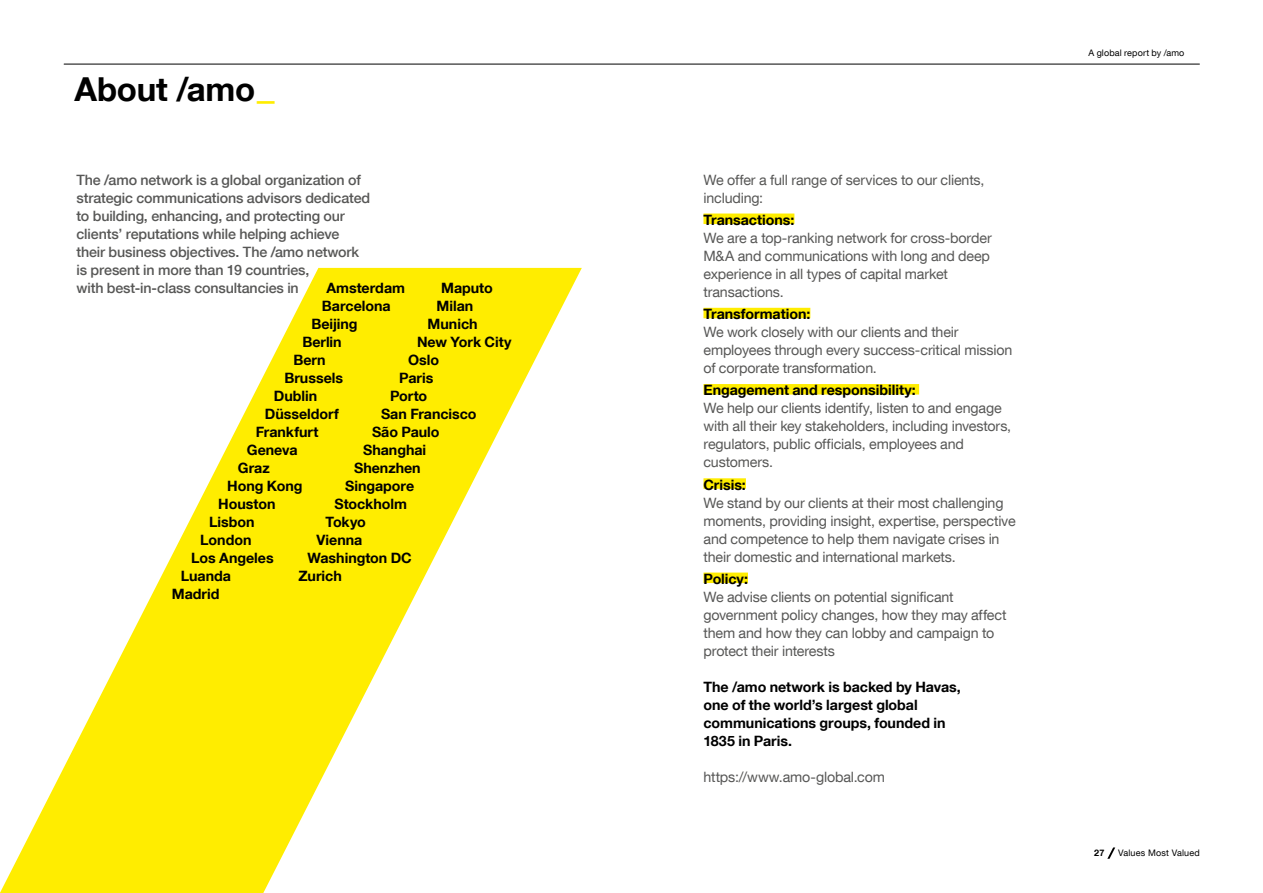
<style>
.page{position:relative;width:1263px;height:893px;background:#fff}
.page>*{position:absolute;margin:0;border:0;box-sizing:border-box;transform-origin:0 0}
.t1{font:700 33px "Helvetica Neue LT Com";letter-spacing:-.005em;color:#000}
.t2{font:14.25px/18px "Helvetica Neue LT Com";letter-spacing:-.01em;color:#575756}
.t3{font:700 14.25px/18px "Helvetica Neue LT Com";letter-spacing:-.005em;color:#000}
.t4{font:500 14.25px/18px "Helvetica Neue LT Com";letter-spacing:-.01em;color:#575756}
.t5{font:9px "Helvetica Neue LT Com";letter-spacing:.02em;color:#000}
.t6{font:700 9px "Helvetica Neue LT Com";color:#000}
</style>
<div class="page">
<svg style="left:0;top:268px;width:582px;height:625px"></svg>
<div style="left:703px;top:214px;width:91px;height:10px;background:#ffed00"></div>
<div style="left:703px;top:308px;width:107px;height:10px;background:#ffed00"></div>
<div style="left:703px;top:384px;width:216px;height:11px;background:#ffed00"></div>
<div style="left:703px;top:478px;width:43px;height:11px;background:#ffed00"></div>
<div style="left:703px;top:573px;width:45px;height:10px;background:#ffed00"></div>
<hr style="left:64px;top:64px;width:1135px;height:1px;background:#000">
<svg style="left:1107px;top:847px;width:8px;height:12px"></svg>
<h1 class="t1" style="left:74px;top:68px;width:205px">About /amo<sub>—</sub></h1>
<p class="t4" style="left:77px;top:170px;width:295px">The /amo network is a global organization of strategic communications advisors dedicated to building, enhancing, and protecting our clients’ reputations while helping achieve their business objectives. The /amo network is present in more than 19 countries,<br>with best-in-class consultancies in</p>
<p class="t2" style="left:703px;top:170px;width:283px">We offer a full range of services to our clients, including:</p>
<p class="t3" style="left:703px;top:210px;width:92px">Transactions:</p>
<p class="t2" style="left:703px;top:228px;width:290px">We are a top-ranking network for cross-border M&amp;A and communications with long and deep experience in all types of capital market transactions.</p>
<p class="t3" style="left:703px;top:305px;width:108px">Transformation:</p>
<p class="t2" style="left:703px;top:323px;width:310px">We work closely with our clients and their employees through every success-critical mission of corporate transformation.</p>
<p class="t3" style="left:703px;top:381px;width:214px">Engagement and responsibility:</p>
<p class="t2" style="left:703px;top:399px;width:309px">We help our clients identify, listen to and engage with all their key stakeholders, including investors, regulators, public officials, employees and customers.</p>
<p class="t3" style="left:703px;top:475px;width:44px">Crisis:</p>
<p class="t2" style="left:703px;top:493px;width:314px">We stand by our clients at their most challenging moments, providing insight, expertise, perspective and competence to help them navigate crises in their domestic and international markets.</p>
<p class="t3" style="left:703px;top:569px;width:46px">Policy:</p>
<p class="t2" style="left:703px;top:587px;width:305px">We advise clients on potential significant government policy changes, how they may affect them and how they can lobby and campaign to protect their interests</p>
<p class="t3" style="left:703px;top:677px;width:259px">The /amo network is backed by Havas, one of the world’s largest global communications groups, founded in<br>1835 in Paris.</p>
<p class="t2" style="left:703px;top:767px;width:183px">https://www.amo-global.com</p>
<p class="t3" style="left:441px;top:278px;width:53px">Maputo</p>
<p class="t3" style="left:437px;top:296px;width:38px">Milan</p>
<p class="t3" style="left:428px;top:314px;width:52px">Munich</p>
<p class="t3" style="left:417px;top:332px;width:96px">New York City</p>
<p class="t3" style="left:408px;top:350px;width:32px">Oslo</p>
<p class="t3" style="left:399px;top:368px;width:36px">Paris</p>
<p class="t3" style="left:390px;top:386px;width:39px">Porto</p>
<p class="t3" style="left:381px;top:404px;width:97px">San Francisco</p>
<p class="t3" style="left:372px;top:422px;width:69px">São Paulo</p>
<p class="t3" style="left:363px;top:440px;width:65px">Shanghai</p>
<p class="t3" style="left:354px;top:458px;width:68px">Shenzhen</p>
<p class="t3" style="left:345px;top:476px;width:71px">Singapore</p>
<p class="t3" style="left:334px;top:494px;width:74px">Stockholm</p>
<p class="t3" style="left:325px;top:512px;width:42px">Tokyo</p>
<p class="t3" style="left:316px;top:530px;width:47px">Vienna</p>
<p class="t3" style="left:307px;top:548px;width:106px">Washington DC</p>
<p class="t3" style="left:298px;top:566px;width:45px">Zurich</p>
<p class="t3" style="left:326px;top:278px;width:80px">Amsterdam</p>
<p class="t3" style="left:322px;top:296px;width:70px">Barcelona</p>
<p class="t3" style="left:311px;top:314px;width:48px">Beijing</p>
<p class="t3" style="left:302px;top:332px;width:41px">Berlin</p>
<p class="t3" style="left:293px;top:350px;width:34px">Bern</p>
<p class="t3" style="left:284px;top:368px;width:60px">Brussels</p>
<p class="t3" style="left:274px;top:386px;width:45px">Dublin</p>
<p class="t3" style="left:265px;top:404px;width:76px">Düsseldorf</p>
<p class="t3" style="left:256px;top:422px;width:64px">Frankfurt</p>
<p class="t3" style="left:247px;top:440px;width:52px">Geneva</p>
<p class="t3" style="left:238px;top:458px;width:33px">Graz</p>
<p class="t3" style="left:227px;top:476px;width:77px">Hong Kong</p>
<p class="t3" style="left:218px;top:494px;width:59px">Houston</p>
<p class="t3" style="left:209px;top:512px;width:47px">Lisbon</p>
<p class="t3" style="left:200px;top:530px;width:53px">London</p>
<p class="t3" style="left:191px;top:548px;width:84px">Los Angeles</p>
<p class="t3" style="left:181px;top:566px;width:52px">Luanda</p>
<p class="t3" style="left:172px;top:584px;width:49px">Madrid</p>
<p class="t5" style="left:1088px;top:47px;width:97px">A global report by /amo</p>
<p class="t6" style="left:1094px;top:847px;width:12px">27</p>
<p class="t5" style="left:1118px;top:847px;width:83px">Values Most Valued</p>
</div>
